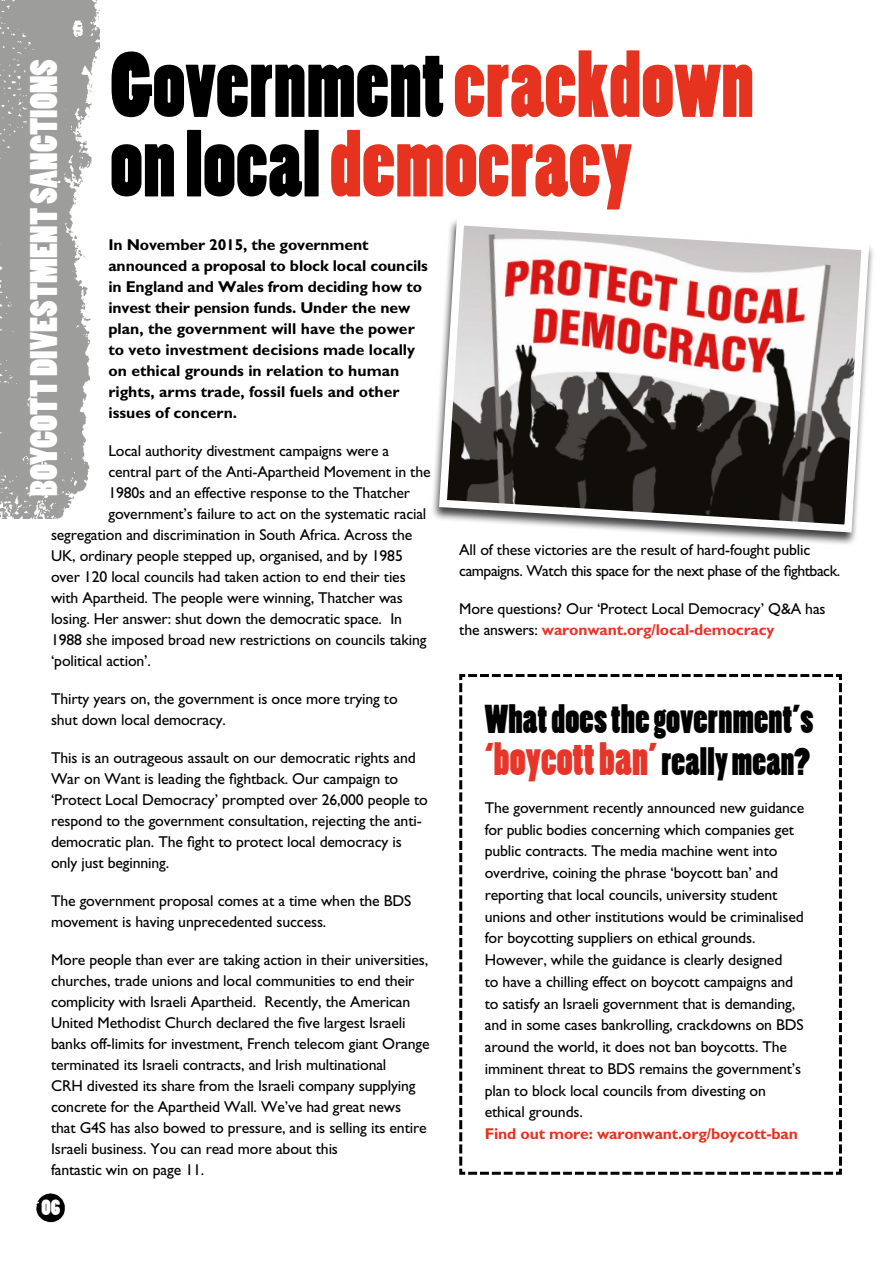
<style>
.page{position:relative;width:893px;height:1263px;background:#fff}
.page>*{position:absolute;margin:0;border:0;box-sizing:border-box;transform-origin:0 0}
.t1{font:87px/79.5px "Poplar Std";letter-spacing:.005em;color:#e6331f}
.t2{font:42.9px "Poplar Std";letter-spacing:.005em;color:#e73529}
.t3{font:37.65px "Poplar Std";letter-spacing:.005em;color:#000}
.t4{font:36px "Poplar Std";letter-spacing:.005em;color:#fff}
.t5{font:21px "Poplar Std";color:#fff}
.t6{font:15.75px/21px "Gill Sans Std";letter-spacing:-.01em;color:#000}
.t7{font:700 15.75px/21px "Gill Sans Std";color:#000}
.t8{font:15.75px/21px "Gill Sans Std";letter-spacing:-.03em;color:#000}
.t9{font:700 15.75px "Gill Sans Std";letter-spacing:-.01em;color:#e6331f}
.s1{color:#000}
.s2{font-weight:700;color:#e73529}
.s3{color:#e6331f}
.s4{font-size:36.3px;color:#000}
</style>
<div class="page">
<img style="left:36px;top:1193px;width:29px;height:30px">
<div style="left:431px;top:217px;width:444px;height:329px;background:#000;opacity:.75"></div>
<svg style="left:435px;top:217px;width:438px;height:319px"></svg>
<svg style="left:459px;top:674px;width:383px;height:501px"></svg>
<img style="left:0;top:0;width:100px;height:519px">
<h1 class="t1" style="left:110px;top:49px;width:645px"><span class="s1">Government</span> crackdown <span class="s1">on local</span> democracy</h1>
<h3 class="t4" style="left:24px;top:496px;width:438px;rotate:-90deg">BOYCOTT DIVESTMENT SANCTIONS</h3>
<p class="t7" style="left:108px;top:234px;width:321px">In November 2015, the government announced a proposal to block local councils in England and Wales from deciding how to invest their pension funds. Under the new plan, the government will have the power to veto investment decisions made locally on ethical grounds in relation to human rights, arms trade, fossil fuels and other issues of concern.</p>
<p class="t6" style="left:108px;top:441px;width:282px">Local authority divestment campaigns were a</p>
<p class="t6" style="left:108px;top:462px;width:324px">central part of the Anti-Apartheid Movement in the</p>
<p class="t6" style="left:108px;top:483px;width:303px">1980s and an effective response to the Thatcher</p>
<p class="t6" style="left:108px;top:504px;width:319px">government’s failure to act on the systematic racial</p>
<p class="t6" style="left:51px;top:525px;width:363px">segregation and discrimination in South Africa. Across the</p>
<p class="t6" style="left:51px;top:546px;width:353px">UK, ordinary people stepped up, organised, and by 1985</p>
<p class="t6" style="left:51px;top:566px;width:356px">over 120 local councils had taken action to end their ties</p>
<p class="t6" style="left:51px;top:587px;width:353px">with Apartheid. The people were winning, Thatcher was</p>
<p class="t6" style="left:51px;top:608px;width:352px">losing. Her answer: shut down the democratic space. In</p>
<p class="t6" style="left:51px;top:629px;width:377px">1988 she imposed broad new restrictions on councils taking</p>
<p class="t6" style="left:51px;top:650px;width:102px">‘political action’.</p>
<p class="t6" style="left:51px;top:688px;width:348px">Thirty years on, the government is once more trying to shut down local democracy.</p>
<p class="t6" style="left:51px;top:747px;width:378px">This is an outrageous assault on our democratic rights and War on Want is leading the fightback. Our campaign to ‘Protect Local Democracy’ prompted over 26,000 people to respond to the government consultation, rejecting the anti&shy;democratic plan. The fight to protect local democracy is only just beginning.</p>
<p class="t6" style="left:51px;top:890px;width:362px">The government proposal comes at a time when the BDS movement is having unprecedented success.</p>
<p class="t6" style="left:51px;top:949px;width:380px">More people than ever are taking action in their universities, churches, trade unions and local communities to end their complicity with Israeli Apartheid. Recently, the American United Methodist Church declared the five largest Israeli banks off-limits for investment, French telecom giant Orange terminated its Israeli contracts, and Irish multinational<br>CRH divested its share from the Israeli company supplying concrete for the Apartheid Wall. We’ve had great news that G4S has also bowed to pressure, and is selling its entire Israeli business. You can read more about this<br>fantastic win on page 11.</p>
<p class="t8" style="left:459px;top:540px;width:382px">All of these victories are the result of hard-fought public campaigns. Watch this space for the next phase of the fightback.</p>
<p class="t6" style="left:459px;top:599px;width:368px">More questions? Our ‘Protect Local Democracy’ Q&amp;A has the answers: <span class="s2">waronwant.org/local-democracy</span></p>
<h3 class="t3" style="left:485px;top:698px;width:330px">What does the government’s</h3>
<h2 class="t2" style="left:485px;top:736px;width:327px"><span class="s3">‘</span>boycott ban’<span class="s4">really mean?</span></h2>
<p class="t6" style="left:485px;top:797px;width:321px;line-height:21.8px">The government recently announced new guidance for public bodies concerning which companies get public contracts. The media machine went into overdrive, coining the phrase ‘boycott ban’ and reporting that local councils, university student unions and other institutions would be criminalised for boycotting suppliers on ethical grounds.<br>However, while the guidance is clearly designed<br>to have a chilling effect on boycott campaigns and to satisfy an Israeli government that is demanding, and in some cases bankrolling, crackdowns on BDS around the world, it does not ban boycotts. The imminent threat to BDS remains the government’s plan to block local councils from divesting on ethical grounds.</p>
<p class="t9" style="left:485px;top:1124px;width:315px">Find out more: waronwant.org/boycott-ban</p>
<h3 class="t5" style="left:41px;top:1196px;width:20px">06</h3>
</div>
